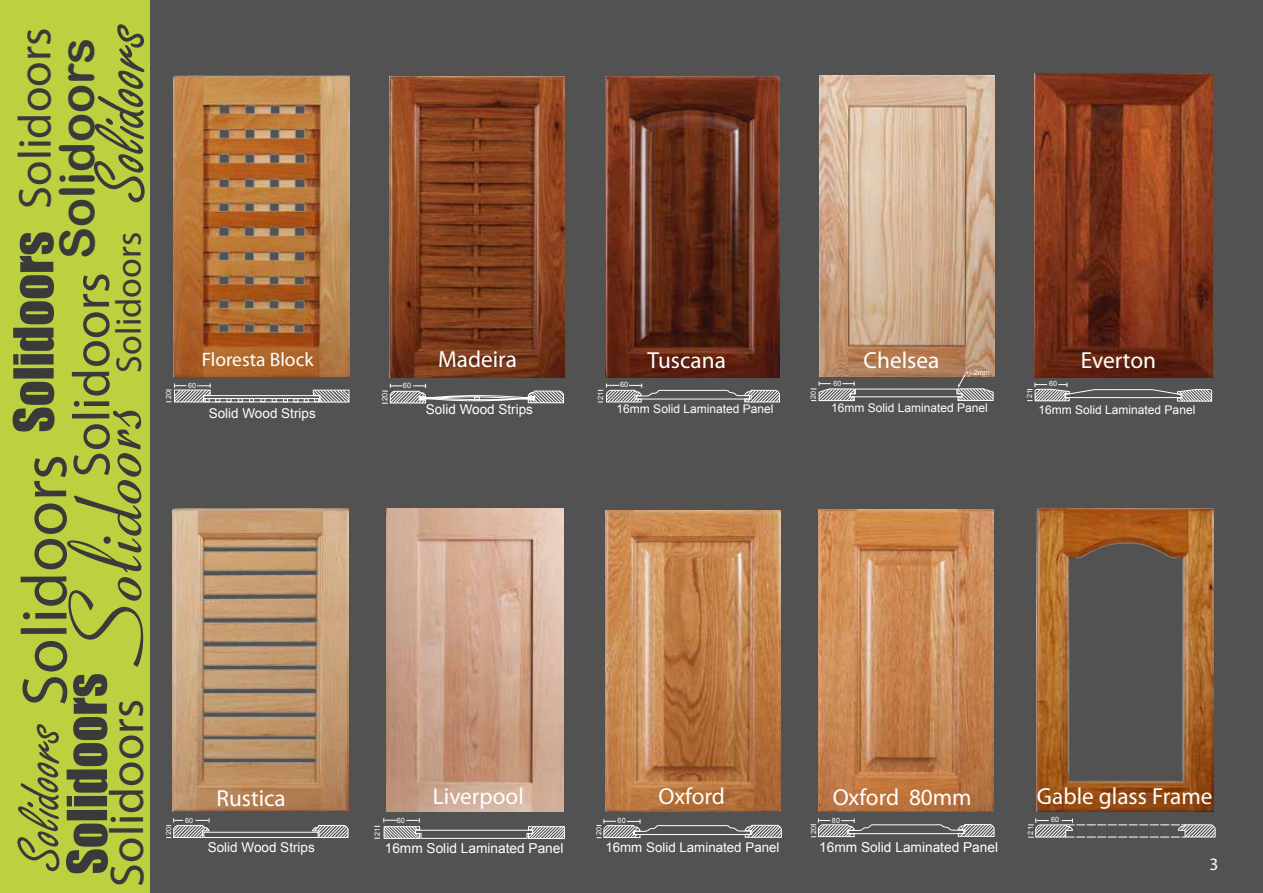
<style>
.page{position:relative;width:1263px;height:893px;background:#515251}
.page>*{position:absolute;margin:0;border:0;box-sizing:border-box;transform-origin:0 0}
.t1{font:78px "Freestyle Script";color:#3a3a3a}
.t2{font:64.5px "Myriad Pro";letter-spacing:-.005em;color:#3a3a3a}
.t3{font:64.5px "Freestyle Script";color:#3a3a3a}
.t4{font:52.5px "Myriad Pro";letter-spacing:-.005em;color:#3a3a3a}
.t5{font:51px "Impact";letter-spacing:-.005em;color:#3a3a3a}
.t6{font:48px "Myriad Pro";letter-spacing:-.005em;color:#3a3a3a}
.t7{font:48px "Arial Rounded MT Bold";letter-spacing:-.005em;color:#3a3a3a}
.t8{font:46.5px "Myriad Pro";letter-spacing:-.005em;color:#3a3a3a}
.t9{font:36px "Myriad Pro";letter-spacing:-.005em;color:#3a3a3a}
.t10{font:23.25px "Myriad Pro";color:#fff}
.t11{font:19.5px "Myriad Pro";color:#fff}
.t12{font:17.4px "Myriad Pro";color:#fff}
.t13{font:13.65px "Arial";color:#fff}
.t14{font:13.5px "Arial";color:#fff}
.t15{font:13.35px "Arial";color:#fff}
.t16{font:12px "Arial";color:#fff}
.t17{font:7.5px "Arial";color:#fff}
.t18{font:7.35px "Arial";color:#fff}
.t19{font:7.2px "Arial";color:#fff}
.s1{font-family:"Coronet";font-size:97.5px}
</style>
<div class="page">
<div style="left:0;top:0;width:150px;height:893px;background:#bdd140"></div>
<img style="left:173px;top:75px;width:176px;height:301px">
<img style="left:386px;top:509px;width:178px;height:302px">
<img style="left:172px;top:508px;width:177px;height:304px">
<img style="left:605px;top:510px;width:175px;height:301px">
<img style="left:819px;top:75px;width:175px;height:299px">
<img style="left:390px;top:76px;width:175px;height:301px">
<img style="left:818px;top:509px;width:176px;height:302px">
<img style="left:605px;top:76px;width:174px;height:301px">
<img style="left:1037px;top:508px;width:176px;height:303px">
<img style="left:1034px;top:74px;width:178px;height:303px">
<div style="left:203px;top:395px;width:117px;height:4px;border:1px solid #fff"></div>
<div style="left:203px;top:398px;width:117px;height:4px;border:1px solid #fff"></div>
<svg style="left:227px;top:398px;width:4px;height:4px"></svg>
<svg style="left:238px;top:398px;width:5px;height:4px"></svg>
<svg style="left:249px;top:398px;width:5px;height:4px"></svg>
<svg style="left:261px;top:398px;width:4px;height:4px"></svg>
<svg style="left:272px;top:398px;width:5px;height:4px"></svg>
<svg style="left:283px;top:398px;width:5px;height:4px"></svg>
<svg style="left:294px;top:398px;width:4px;height:4px"></svg>
<svg style="left:166px;top:383px;width:54px;height:20px"></svg>
<svg style="left:304px;top:389px;width:46px;height:14px"></svg>
<svg style="left:382px;top:384px;width:182px;height:20px"></svg>
<svg style="left:598px;top:383px;width:182px;height:20px"></svg>
<svg style="left:1027px;top:383px;width:186px;height:19px"></svg>
<svg style="left:312px;top:825px;width:37px;height:13px"></svg>
<div style="left:203px;top:832px;width:115px;height:6px;border:1px solid #fff"></div>
<svg style="left:166px;top:818px;width:44px;height:20px"></svg>
<svg style="left:374px;top:818px;width:191px;height:21px"></svg>
<svg style="left:596px;top:819px;width:186px;height:20px"></svg>
<svg style="left:810px;top:818px;width:185px;height:20px"></svg>
<svg style="left:1028px;top:818px;width:188px;height:20px"></svg>
<svg style="left:811px;top:374px;width:183px;height:28px"></svg>
<h1 class="t1" style="left:79px;top:201px;width:181px;rotate:-90deg">Solidoors</h1>
<h3 class="t8" style="left:6px;top:209px;width:183px;rotate:-90deg">Solidoors</h3>
<h3 class="t7" style="left:49px;top:259px;width:222px;rotate:-90deg">Solidoors</h3>
<h3 class="t5" style="left:-6px;top:433px;width:203px;rotate:-90deg">Solidoors</h3>
<h3 class="t9" style="left:107px;top:373px;width:142px;rotate:-90deg">Solidoors</h3>
<h3 class="t4" style="left:59px;top:477px;width:207px;rotate:-90deg">Solidoors</h3>
<h3 class="t6" style="left:97px;top:886px;width:478px;rotate:-90deg">Solidoors <span class="s1">Solidoors</span></h3>
<h2 class="t2" style="left:5px;top:706px;width:253px;rotate:-90deg">Solidoors</h2>
<h3 class="t5" style="left:47px;top:874px;width:203px;rotate:-90deg">Solidoors</h3>
<h2 class="t3" style="left:5px;top:870px;width:150px;rotate:-90deg">Solidoors</h2>
<p class="t19" style="left:164px;top:399px;width:9px;rotate:-90deg">20</p>
<p class="t11" style="left:202px;top:348px;width:113px">Floresta Block</p>
<p class="t19" style="left:188px;top:380px;width:9px">60</p>
<p class="t14" style="left:209px;top:404px;width:109px">Solid Wood Strips</p>
<p class="t17" style="left:380px;top:401px;width:10px;rotate:-90deg">20</p>
<p class="t17" style="left:403px;top:381px;width:10px">60</p>
<p class="t10" style="left:438px;top:345px;width:80px">Madeira</p>
<p class="t10" style="left:648px;top:345px;width:80px">Tuscana</p>
<p class="t14" style="left:426px;top:401px;width:109px">Solid Wood Strips</p>
<p class="t18" style="left:596px;top:400px;width:10px;rotate:-90deg">21</p>
<p class="t18" style="left:620px;top:380px;width:10px">60</p>
<p class="t16" style="left:617px;top:401px;width:158px">16mm Solid Laminated Panel</p>
<p class="t19" style="left:164px;top:835px;width:9px;rotate:-90deg">20</p>
<p class="t19" style="left:185px;top:816px;width:9px">60</p>
<p class="t10" style="left:216px;top:783px;width:71px">Rustica</p>
<p class="t10" style="left:433px;top:782px;width:93px">Liverpool</p>
<p class="t10" style="left:658px;top:782px;width:68px">Oxford</p>
<p class="t14" style="left:208px;top:839px;width:109px">Solid Wood Strips</p>
<p class="t19" style="left:397px;top:816px;width:10px">60</p>
<p class="t19" style="left:618px;top:816px;width:10px">60</p>
<p class="t19" style="left:373px;top:836px;width:10px;rotate:-90deg">21</p>
<p class="t19" style="left:594px;top:835px;width:10px;rotate:-90deg">20</p>
<p class="t13" style="left:385px;top:839px;width:180px">16mm Solid Laminated Panel</p>
<p class="t15" style="left:605px;top:839px;width:176px">16mm Solid Laminated Panel</p>
<p class="t19" style="left:808px;top:399px;width:10px;rotate:-90deg">20</p>
<p class="t10" style="left:864px;top:346px;width:77px">Chelsea</p>
<p class="t19" style="left:965px;top:368px;width:26px">+/-2mm</p>
<p class="t16" style="left:831px;top:400px;width:158px">16mm Solid Laminated Panel</p>
<p class="t19" style="left:833px;top:379px;width:10px">60</p>
<p class="t19" style="left:1025px;top:398px;width:10px;rotate:-90deg">21</p>
<p class="t19" style="left:1049px;top:379px;width:10px">60</p>
<p class="t10" style="left:1081px;top:345px;width:77px">Everton</p>
<p class="t16" style="left:1038px;top:402px;width:158px">16mm Solid Laminated Panel</p>
<p class="t10" style="left:833px;top:782px;width:140px">Oxford 80mm</p>
<p class="t10" style="left:1037px;top:782px;width:177px">Gable glass Frame</p>
<p class="t19" style="left:832px;top:815px;width:10px">80</p>
<p class="t19" style="left:1051px;top:815px;width:10px">60</p>
<p class="t19" style="left:809px;top:834px;width:10px;rotate:-90deg">20</p>
<p class="t19" style="left:1026px;top:834px;width:10px;rotate:-90deg">21</p>
<p class="t13" style="left:819px;top:838px;width:180px">16mm Solid Laminated Panel</p>
<p class="t12" style="left:1209px;top:854px;width:10px">3</p>
</div>
